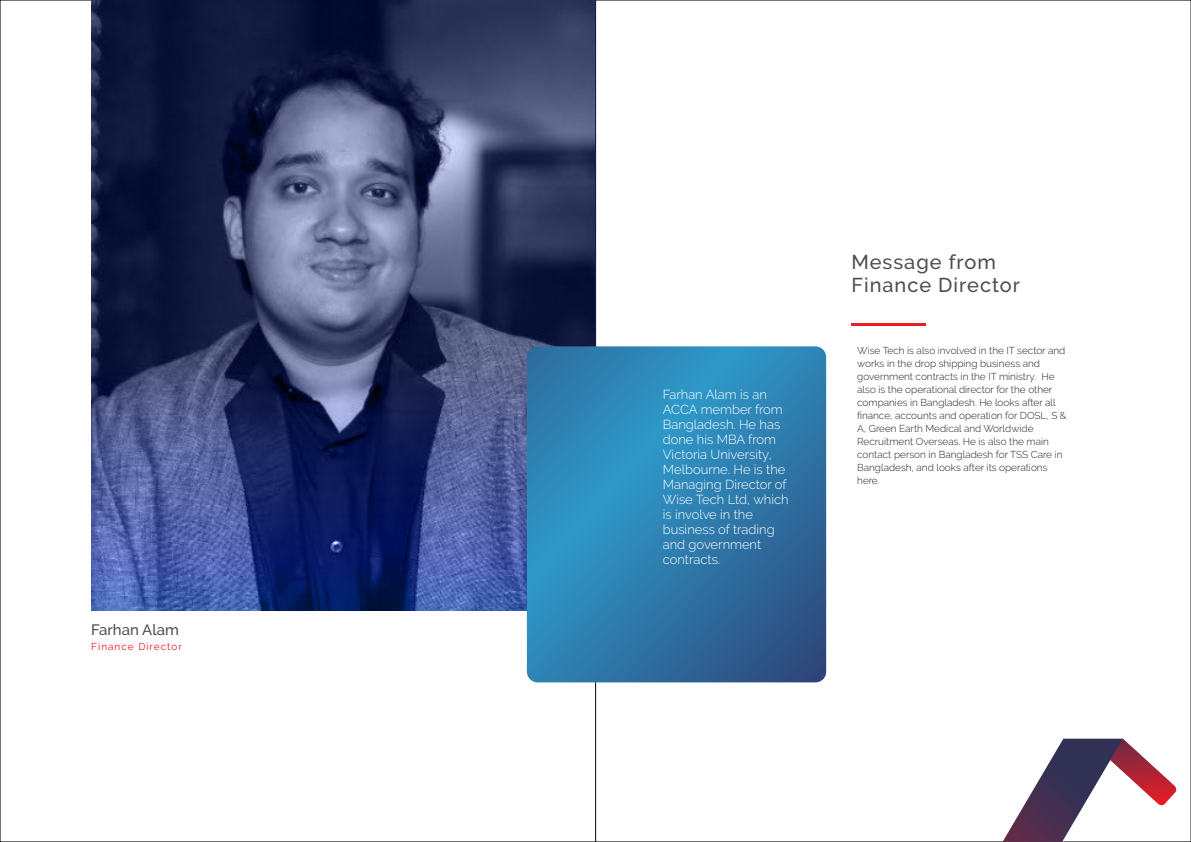
<style>
.page{position:relative;width:1191px;height:842px;background:#fff}
.page>*{position:absolute;margin:0;border:0;box-sizing:border-box;transform-origin:0 0}
.t1{font:500 20px/23px "Raleway";letter-spacing:.05em;color:#4d4d4f}
.t2{font:500 15px "Raleway";color:#4d4d4f}
.t3{font:300 13px/15px "Raleway";color:#fff}
.t4{font:300 10px/13px "Raleway";color:#231f20}
.t5{font:10px "Raleway";letter-spacing:.1em;color:#ec1c24}
</style>
<div class="page">
<hr style="left:851px;top:324px;width:75px;height:2px;background:#ec1c24">
<svg style="left:1002px;top:739px;width:175px;height:103px"></svg>
<svg style="left:91px;top:0;width:505px;height:610px;background:#353e6d"></svg>
<svg style="left:527px;top:346px;width:299px;height:336px;background:#2e7dae"></svg>
<h2 class="t2" style="left:91px;top:621px;width:89px">Farhan Alam</h2>
<p class="t5" style="left:91px;top:640px;width:92px">Finance Director</p>
<h3 class="t3" style="left:663px;top:387px;width:127px">Farhan Alam is an<br>ACCA member from<br>Bangladesh. He has done his MBA from<br>Victoria University,<br>Melbourne. He is the<br>Managing Director of<br>Wise Tech Ltd, which is involve in the business of trading and government contracts.</h3>
<h1 class="t1" style="left:851px;top:251px;width:170px">Message from<br>Finance Director</h1>
<p class="t4" style="left:857px;top:344px;width:211px">Wise Tech is also involved in the IT sector and works in the drop shipping business and government contracts in the IT ministry. He also is the operational director for the other companies in Bangladesh. He looks after all finance, accounts and operation for DOSL, S &amp; A, Green Earth Medical and Worldwide Recruitment Overseas. He is also the main contact person in Bangladesh for TSS Care in Bangladesh, and looks after its operations here.</p>
</div>
